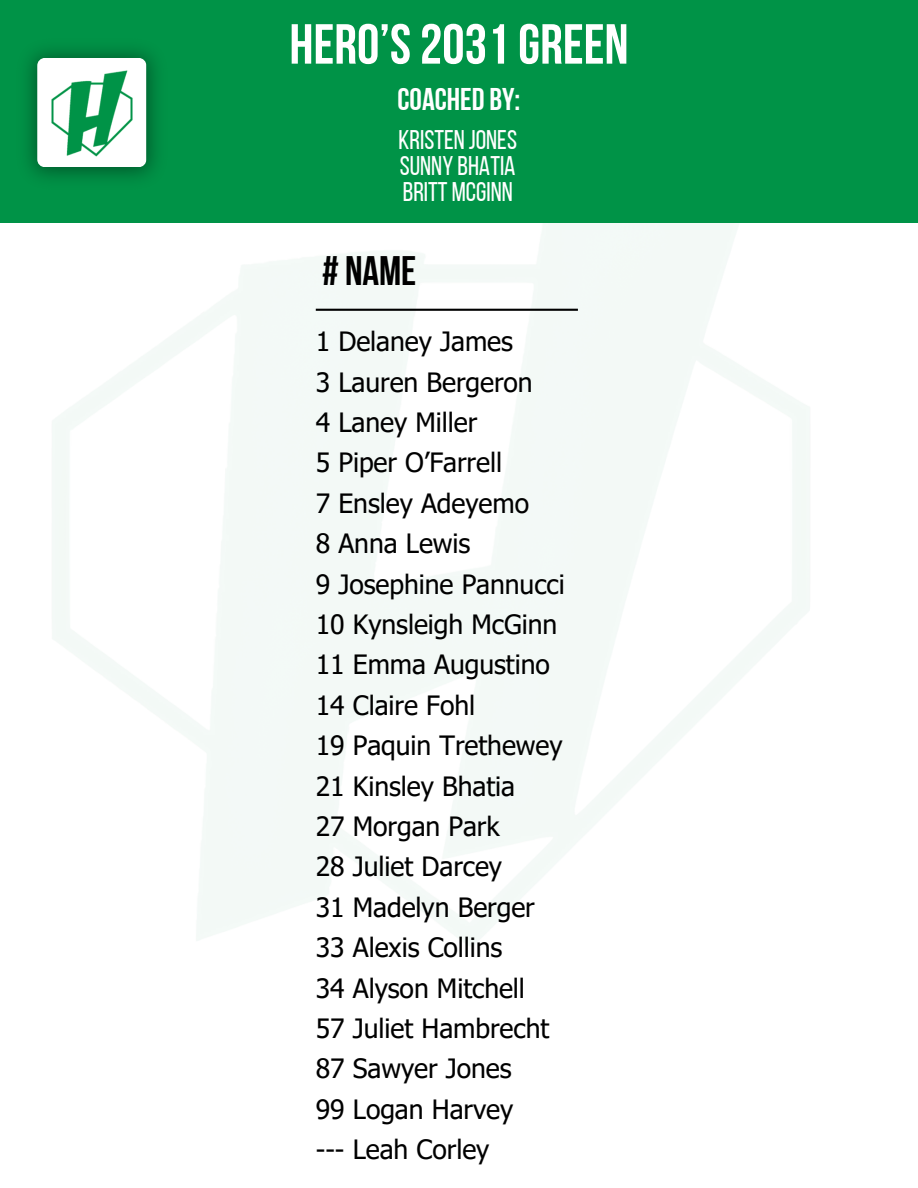
<style>
.page{position:relative;width:918px;height:1188px;background:#fff}
.page>*{position:absolute;margin:0;border:0;box-sizing:border-box;transform-origin:0 0}
.t1{font:56.4px "Bebas Neue Cyrillic";color:#fff}
.t2{font:41.1px "Bebas Neue Cyrillic";color:#000}
.t3{font:31.35px "Bebas Neue Cyrillic";color:#fff}
.t4{font:27px "Bebas Neue";color:#fff}
.t5{font:26.55px "Tahoma";color:#000}
</style>
<div class="page">
<div style="left:0;top:0;width:918px;height:223px;background:#009347"></div>
<img style="left:27px;top:49px;width:130px;height:130px">
<div style="left:37px;top:58px;width:109px;height:109px;background:#fff;border-radius:4px"></div>
<img style="left:51px;top:70px;width:82px;height:87px">
<hr style="left:316px;top:309px;width:262px;height:2px;background:#000">
<p class="t1" style="left:289px;top:21px;width:341px">HERO’S 2031 GREEN</p>
<p class="t3" style="left:398px;top:86px;width:124px">COACHED BY:</p>
<p class="t4" style="left:399px;top:129px;width:120px">KRISTEN JONES</p>
<h1 class="t4" style="left:400px;top:155px;width:117px">SUNNY BHATIA</h1>
<h3 class="t4" style="left:403px;top:181px;width:111px">BRITT MCGINN</h3>
<p class="t2" style="left:322px;top:254px;width:96px"># NAME</p>
<p class="t5" style="left:316px;top:325px;width:199px">1 Delaney James</p>
<p class="t5" style="left:316px;top:365px;width:218px">3 Lauren Bergeron</p>
<p class="t5" style="left:316px;top:405px;width:163px">4 Laney Miller</p>
<h2 class="t5" style="left:316px;top:446px;width:188px">5 Piper O’Farrell</h2>
<p class="t5" style="left:316px;top:486px;width:215px">7 Ensley Adeyemo</p>
<p class="t5" style="left:316px;top:527px;width:156px">8 Anna Lewis</p>
<p class="t5" style="left:316px;top:567px;width:250px">9 Josephine Pannucci</p>
<p class="t5" style="left:316px;top:607px;width:243px">10 Kynsleigh McGinn</p>
<p class="t5" style="left:316px;top:648px;width:236px">11 Emma Augustino</p>
<p class="t5" style="left:316px;top:688px;width:161px">14 Claire Fohl</p>
<p class="t5" style="left:316px;top:729px;width:248px">19 Paquin Trethewey</p>
<p class="t5" style="left:316px;top:769px;width:201px">21 Kinsley Bhatia</p>
<p class="t5" style="left:316px;top:809px;width:185px">27 Morgan Park</p>
<p class="t5" style="left:316px;top:850px;width:188px">28 Juliet Darcey</p>
<p class="t5" style="left:316px;top:890px;width:221px">31 Madelyn Berger</p>
<p class="t5" style="left:316px;top:931px;width:188px">33 Alexis Collins</p>
<p class="t5" style="left:316px;top:971px;width:211px">34 Alyson Mitchell</p>
<p class="t5" style="left:316px;top:1011px;width:235px">57 Juliet Hambrecht</p>
<p class="t5" style="left:316px;top:1052px;width:197px">87 Sawyer Jones</p>
<p class="t5" style="left:316px;top:1092px;width:199px">99 Logan Harvey</p>
<p class="t5" style="left:316px;top:1133px;width:175px">--- Leah Corley</p>
</div>
